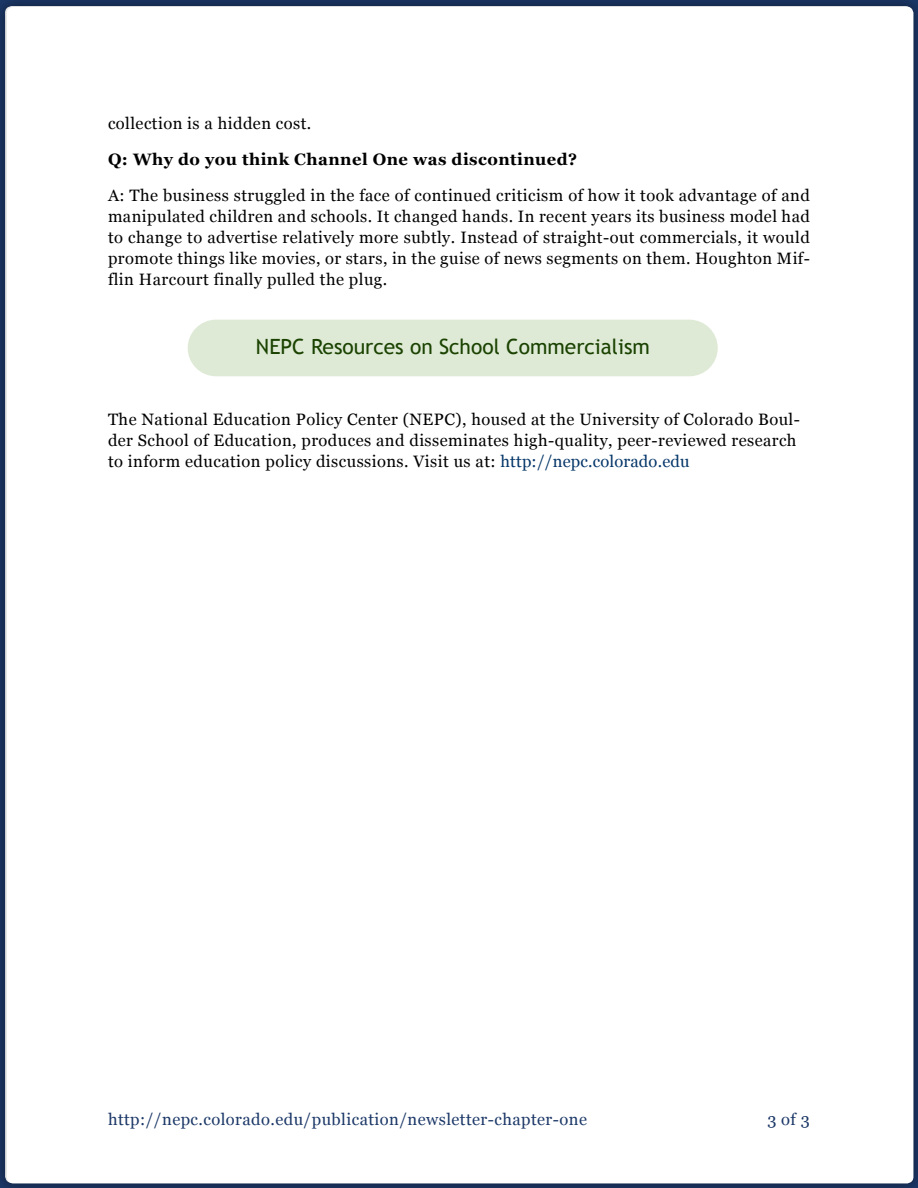
<style>
.page{position:relative;width:918px;height:1188px;background:#fff}
.page>*{position:absolute;margin:0;border:0;box-sizing:border-box;transform-origin:0 0}
.t1{font:21px "Trebuchet MS";color:#1a4201}
.t2{font:16.5px/21px "Georgia";letter-spacing:.025em;color:#000;text-align:justify}
.t3{font:16.5px "Georgia";letter-spacing:.025em;color:#1c3868}
.t4{font:700 16.5px "Georgia";letter-spacing:.025em;color:#000}
.s1{color:#053669}
</style>
<div class="page">
<div style="left:0;top:0;width:918px;height:1188px;background:#000;opacity:.25"></div>
<div style="left:7px;top:7px;width:906px;height:1176px;background:#fff;border-radius:7px"></div>
<div style="left:188px;top:320px;width:530px;height:56px;background:#deead5;border-radius:28px"></div>
<p class="t2" style="left:108px;top:112px;width:205px">collection is a hidden cost.</p>
<p class="t4" style="left:108px;top:147px;width:471px">Q: Why do you think Channel One was discontinued?</p>
<p class="t2" style="left:108px;top:184px;width:703px">A: The business struggled in the face of continued criticism of how it took advantage of and manipulated children and schools. It changed hands. In recent years its business model had to change to advertise relatively more subtly. Instead of straight-out commercials, it would promote things like movies, or stars, in the guise of news segments on them. Houghton Mif&shy;flin Harcourt finally pulled the plug.</p>
<p class="t1" style="left:256px;top:334px;width:396px">NEPC Resources on School Commercialism</p>
<p class="t2" style="left:108px;top:408px;width:693px;text-align:left">The National Education Policy Center (NEPC), housed at the University of Colorado Boul&shy;der School of Education, produces and disseminates high-quality, peer-reviewed research to inform education policy discussions. Visit us at: <span class="s1">http://nepc.colorado.edu</span></p>
<p class="t3" style="left:108px;top:1107px;width:480px">http://nepc.colorado.edu/publication/newsletter-chapter-one</p>
<p class="t3" style="left:767px;top:1107px;width:44px">3 of 3</p>
</div>
